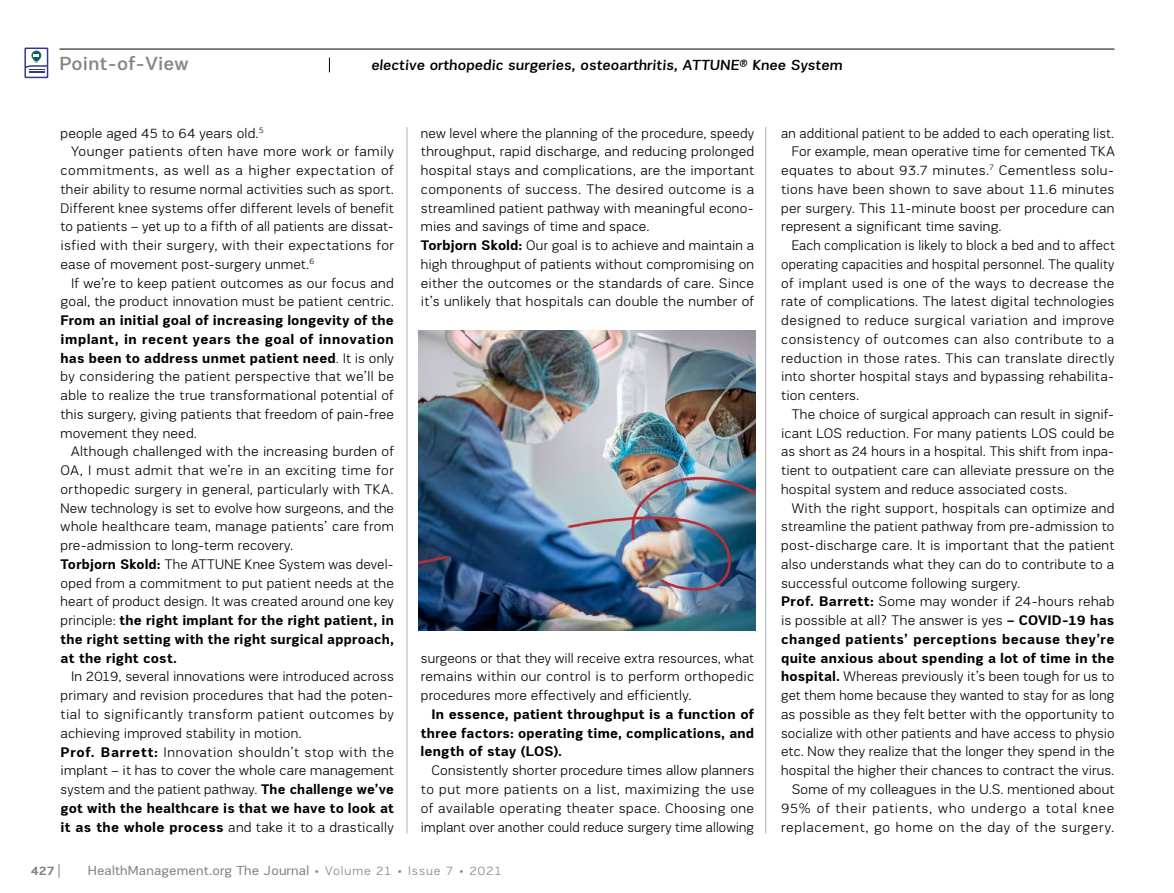
<style>
.page{position:relative;width:1174px;height:893px;background:#fff}
.page>*{position:absolute;margin:0;border:0;box-sizing:border-box;transform-origin:0 0}
.t1{font:500 19.5px "PRC Fidelity";letter-spacing:.01em;color:#868587}
.t2{font:500 15px "PRC Fidelity";color:#000}
.t3{font:300 14.25px/18.8px "PRC Fidelity";letter-spacing:.015em;color:#000;text-align:justify}
.t4{font:700 14.25px/18.8px "PRC Fidelity";letter-spacing:.02em;color:#000;text-align:justify}
.t5{font:300 14.25px "PRC Fidelity";letter-spacing:.04em;color:#000}
.t6{font:300 14.25px "PRC Fidelity";letter-spacing:.015em;color:#000;scale:.96 1}
.t7{font:300 14.25px "PRC Fidelity";letter-spacing:.015em;color:#000;scale:.95 1}
.t8{font:300 14.25px "PRC Fidelity";letter-spacing:.05em;color:#000}
.t9{font:300 14.25px "PRC Fidelity";letter-spacing:.035em;color:#000}
.t10{font:300 14.25px "PRC Fidelity";letter-spacing:.055em;color:#000}
.t11{font:13.5px "PRC Fidelity";letter-spacing:.01em;color:#858584}
.t12{font:700 12.75px "PRC Fidelity";color:#858584}
.s1{font-weight:700}
.s2{font-weight:300;font-size:12.75px}
</style>
<div class="page">
<hr style="left:60px;top:49px;width:1054px;height:1px;background:#000">
<svg style="left:329px;top:58px;width:1px;height:14px"></svg>
<svg style="left:24px;top:47px;width:25px;height:32px"></svg>
<svg style="left:59px;top:864px;width:1px;height:14px"></svg>
<img style="left:418px;top:330px;width:337px;height:301px">
<hr style="left:765px;top:127px;width:1px;height:706px;background:#b3b2b2">
<hr style="left:406px;top:127px;width:1px;height:706px;background:#b3b2b2">
<h1 class="t1" style="left:60px;top:52px;width:131px">Point-of-View</h1>
<p class="t2" style="left:371px;top:56px;width:474px">elective orthopedic surgeries, osteoarthritis, ATTUNE® Knee System</p>
<p class="t3" style="left:61px;top:123px;width:204px">people aged 45 to 64 years old.<sup>5</sup></p>
<p class="t5" style="left:71px;top:144px;width:324px">Younger patients often have more work or family</p>
<p class="t8" style="left:61px;top:163px;width:335px">commitments, as well as a higher expectation of</p>
<p class="t3" style="left:61px;top:180px;width:335px">their ability to resume normal activities such as sport.</p>
<p class="t3" style="left:61px;top:198px;width:335px">Different knee systems offer different levels of benefit</p>
<p class="t3" style="left:61px;top:217px;width:335px">to patients – yet up to a fifth of all patients are dissat-</p>
<p class="t3" style="left:61px;top:236px;width:335px">isfied with their surgery, with their expectations for</p>
<p class="t3" style="left:61px;top:255px;width:255px">ease of movement post-surgery unmet.<sup>6</sup></p>
<p class="t3" style="left:71px;top:274px;width:324px">If we’re to keep patient outcomes as our focus and</p>
<p class="t3" style="left:61px;top:292px;width:335px">goal, the product innovation must be patient centric.</p>
<p class="t3" style="left:61px;top:311px;width:335px"><span class="s1">From an initial goal of increasing longevity of the implant, in recent years the goal of innovation has been to address unmet patient need</span>. It is only by considering the patient perspective that we’ll be able to realize the true transformational potential of this surgery, giving patients that freedom of pain-free movement they need.</p>
<p class="t3" style="left:61px;top:442px;width:335px;text-align:left;text-indent:11px">Although challenged with the increasing burden of OA, I must admit that we’re in an exciting time for orthopedic surgery in general, particularly with TKA.<br>New technology is set to evolve how surgeons, and the whole healthcare team, manage patients’ care from pre-admission to long-term recovery.<br><span class="s1">Torbjorn Skold:</span> The ATTUNE Knee System was devel&shy;oped from a commitment to put patient needs at the heart of product design. It was created around one key principle: <span class="s1">the right implant for the right patient, in the right setting with the right surgical approach, at the right cost.</span></p>
<p class="t3" style="left:61px;top:667px;width:335px;text-align:left;text-indent:10px">In 2019, several innovations were introduced across primary and revision procedures that had the poten&shy;tial to significantly transform patient outcomes by achieving improved stability in motion.<br><span class="s1">Prof. Barrett:</span> Innovation shouldn’t stop with the implant – it has to cover the whole care management system and the patient pathway. <span class="s1">The challenge we’ve got with the healthcare is that we have to look at it as the whole process</span> and take it to a drastically</p>
<p class="t3" style="left:421px;top:123px;width:335px;text-align:left">new level where the planning of the procedure, speedy throughput, rapid discharge, and reducing prolonged hospital stays and complications, are the important components of success. The desired outcome is a streamlined patient pathway with meaningful econo&shy;mies and savings of time and space.<br><span class="s1">Torbjorn Skold:</span> Our goal is to achieve and maintain a high throughput of patients without compromising on either the outcomes or the standards of care. Since it’s unlikely that hospitals can double the number of</p>
<p class="t3" style="left:421px;top:648px;width:335px">surgeons or that they will receive extra resources, what remains within our control is to perform orthopedic procedures more effectively and efficiently.</p>
<p class="t4" style="left:421px;top:705px;width:335px;text-indent:11px">In essence, patient throughput is a function of three factors: operating time, complications, and length of stay (LOS).</p>
<p class="t3" style="left:421px;top:761px;width:335px;text-indent:10px">Consistently shorter procedure times allow planners to put more patients on a list, maximizing the use of available operating theater space. Choosing one implant over another could reduce surgery time allowing</p>
<p class="t12" style="left:31px;top:863px;width:25px">427</p>
<p class="t11" style="left:88px;top:863px;width:416px">HealthManagement.org The Journal <span class="s2">• Volume 21 • Issue 7 • 2021</span></p>
<p class="t6" style="left:781px;top:125px;width:348px">an additional patient to be added to each operating list.</p>
<p class="t3" style="left:791px;top:142px;width:324px">For example, mean operative time for cemented TKA</p>
<p class="t9" style="left:781px;top:163px;width:335px">equates to about 93.7 minutes.<sup>7</sup> Cementless solu-</p>
<p class="t3" style="left:781px;top:180px;width:335px">tions have been shown to save about 11.6 minutes</p>
<p class="t3" style="left:781px;top:199px;width:335px">per surgery. This 11-minute boost per procedure can</p>
<p class="t3" style="left:781px;top:217px;width:222px">represent a significant time saving.</p>
<p class="t6" style="left:791px;top:238px;width:338px">Each complication is likely to block a bed and to affect</p>
<p class="t7" style="left:781px;top:257px;width:352px">operating capacities and hospital personnel. The quality</p>
<p class="t3" style="left:781px;top:273px;width:335px">of implant used is one of the ways to decrease the</p>
<p class="t3" style="left:781px;top:292px;width:335px">rate of complications. The latest digital technologies</p>
<p class="t5" style="left:781px;top:313px;width:335px">designed to reduce surgical variation and improve</p>
<p class="t5" style="left:781px;top:332px;width:335px">consistency of outcomes can also contribute to a</p>
<p class="t3" style="left:781px;top:349px;width:335px">reduction in those rates. This can translate directly</p>
<p class="t3" style="left:781px;top:367px;width:335px">into shorter hospital stays and bypassing rehabilita-</p>
<p class="t3" style="left:781px;top:386px;width:80px">tion centers.</p>
<p class="t3" style="left:791px;top:405px;width:324px">The choice of surgical approach can result in signif-</p>
<p class="t3" style="left:781px;top:424px;width:335px">icant LOS reduction. For many patients LOS could be</p>
<p class="t3" style="left:781px;top:442px;width:335px">as short as 24 hours in a hospital. This shift from inpa-</p>
<p class="t3" style="left:781px;top:461px;width:335px">tient to outpatient care can alleviate pressure on the</p>
<p class="t3" style="left:781px;top:480px;width:288px">hospital system and reduce associated costs.</p>
<p class="t3" style="left:791px;top:499px;width:324px">With the right support, hospitals can optimize and</p>
<p class="t3" style="left:781px;top:517px;width:335px">streamline the patient pathway from pre-admission to</p>
<p class="t3" style="left:781px;top:536px;width:335px">post-discharge care. It is important that the patient</p>
<p class="t3" style="left:781px;top:555px;width:335px">also understands what they can do to contribute to a</p>
<p class="t3" style="left:781px;top:574px;width:241px">successful outcome following surgery.</p>
<p class="t3" style="left:781px;top:592px;width:335px"><span class="s1">Prof. Barrett:</span> Some may wonder if 24-hours rehab</p>
<p class="t3" style="left:781px;top:611px;width:335px">is possible at all? The answer is yes <span class="s1">– COVID-19 has</span></p>
<p class="t4" style="left:781px;top:630px;width:335px">changed patients’ perceptions because they’re</p>
<p class="t4" style="left:781px;top:648px;width:335px">quite anxious about spending a lot of time in the</p>
<p class="t3" style="left:781px;top:667px;width:335px"><span class="s1">hospital.</span> Whereas previously it’s been tough for us to</p>
<p class="t7" style="left:781px;top:688px;width:352px">get them home because they wanted to stay for as long</p>
<p class="t3" style="left:781px;top:705px;width:335px">as possible as they felt better with the opportunity to</p>
<p class="t3" style="left:781px;top:723px;width:335px">socialize with other patients and have access to physio</p>
<p class="t3" style="left:781px;top:742px;width:335px">etc. Now they realize that the longer they spend in the</p>
<p class="t3" style="left:781px;top:761px;width:335px">hospital the higher their chances to contract the virus.</p>
<p class="t3" style="left:791px;top:780px;width:324px">Some of my colleagues in the U.S. mentioned about</p>
<p class="t10" style="left:781px;top:800px;width:335px">95% of their patients, who undergo a total knee</p>
<p class="t8" style="left:781px;top:819px;width:335px">replacement, go home on the day of the surgery.</p>
</div>
